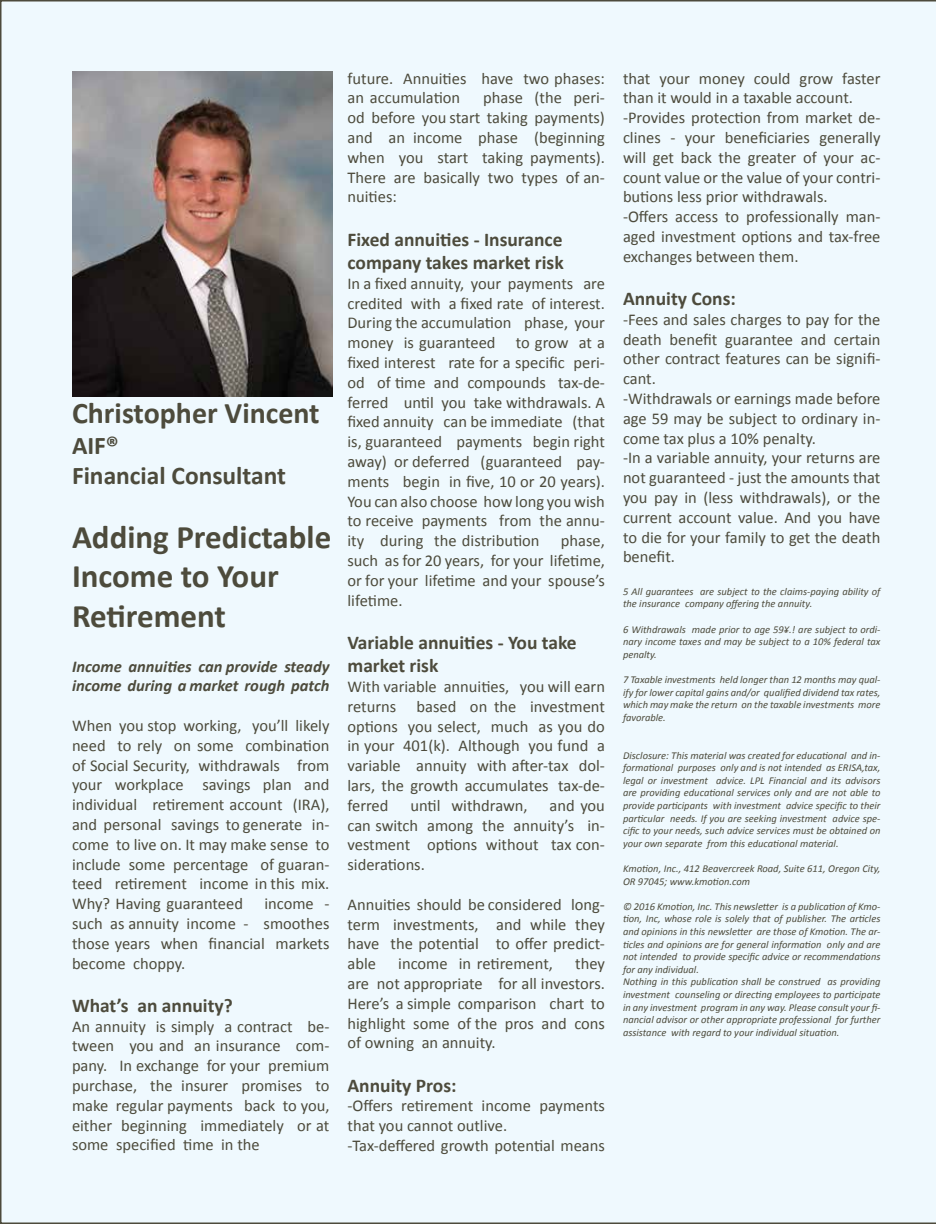
<style>
.page{position:relative;width:936px;height:1224px;background:#eff9fe}
.page>*{position:absolute;margin:0;border:0;box-sizing:border-box;transform-origin:0 0}
.t1{font:700 33px/39.6px "Calibri";color:#4d4b3c}
.t2{font:700 30px "Calibri";color:#4d4b3c}
.t3{font:700 25.5px/30.6px "Calibri";color:#4d4b3c}
.t4{font:700 19.5px/23.4px "Calibri";color:#4d4b3c}
.t5{font:16.5px/19.8px "Calibri";color:#4d4b3c;text-align:justify}
.t6{font:italic 700 16.5px/19.8px "Calibri";color:#4d4b3c}
.t7{font:italic 10.5px/12.6px "Calibri";color:#4d4b3c}
</style>
<div class="page">
<img style="left:72px;top:71px;width:260px;height:326px">
<h2 class="t2" style="left:72px;top:394px;width:249px">Christopher Vincent</h2>
<h3 class="t3" style="left:72px;top:430px;width:215px">AIF®<br>Financial Consultant</h3>
<h1 class="t1" style="left:72px;top:517px;width:261px">Adding Predictable<br>Income to Your<br>Retirement</h1>
<p class="t6" style="left:72px;top:656px;width:259px">Income annuities can provide steady income during a market rough patch</p>
<p class="t5" style="left:72px;top:716px;width:259px">When you stop working, you’ll likely need to rely on some combination of Social Security, withdrawals from your workplace savings plan and individual retirement account (IRA), and personal savings to generate in&shy;come to live on. It may make sense to include some percentage of guaran&shy;teed retirement income in this mix.<br>Why? Having guaranteed</p>
<p class="t5" style="left:72px;top:894px;width:259px;text-indent:192px">income - such as annuity income - smoothes those years when financial markets become choppy.</p>
<p class="t4" style="left:72px;top:994px;width:162px">What’s an annuity?</p>
<p class="t5" style="left:72px;top:1016px;width:259px">An annuity is simply a contract be&shy;tween you and an insurance com&shy;pany. In exchange for your premium purchase, the insurer promises to make regular payments back to you, either beginning immediately or at some specified time in the</p>
<p class="t5" style="left:348px;top:68px;width:259px">future. Annuities have two phases: an accumulation</p>
<p class="t5" style="left:348px;top:88px;width:259px;text-indent:136px">phase (the peri&shy;od before you start taking payments) and an income phase (beginning when you start taking payments).<br>There are basically two types of an&shy;nuities:</p>
<p class="t4" style="left:348px;top:227px;width:218px">Fixed annuities - Insurance company takes market risk</p>
<p class="t5" style="left:348px;top:274px;width:259px">In a fixed annuity, your payments are credited with a fixed rate of interest.<br>During the accumulation phase, your money is guaranteed to grow at a fixed interest rate for a specific peri&shy;od of time and compounds tax-de&shy;ferred until you take withdrawals. A fixed annuity can be immediate (that is, guaranteed payments begin right away) or deferred (guaranteed pay&shy;ments begin in five, 10 or 20 years).<br>You can also choose how long you wish to receive payments from the annu&shy;ity during the distribution</p>
<p class="t5" style="left:348px;top:531px;width:259px;text-indent:213px">phase, such as for 20 years, for your lifetime, or for your lifetime and your spouse’s lifetime.</p>
<p class="t4" style="left:348px;top:631px;width:231px">Variable annuities - You take market risk</p>
<p class="t5" style="left:348px;top:677px;width:259px">With variable annuities, you will earn returns based on the investment options you select, much as you do in your 401(k). Although you fund a variable annuity with after-tax dol&shy;lars, the growth accumulates tax-de&shy;ferred</p>
<p class="t5" style="left:410px;top:796px;width:119px">until withdrawn,</p>
<p class="t5" style="left:348px;top:796px;width:259px;text-indent:202px">and you can switch among the annuity’s in&shy;vestment options without tax con&shy;siderations.</p>
<p class="t5" style="left:348px;top:895px;width:259px">Annuities should be considered long&shy;term investments, and while they have the potential to offer predict&shy;able</p>
<p class="t5" style="left:348px;top:954px;width:259px;text-indent:228px">they are not appropriate for all investors.<br>Here’s a simple comparison chart to highlight some of the pros and cons of owning an annuity.</p>
<p class="t4" style="left:348px;top:1073px;width:111px">Annuity Pros:</p>
<p class="t5" style="left:348px;top:1096px;width:259px;text-align:left">-Offers retirement income payments that you cannot outlive.<br>-Tax-deffered growth potential means</p>
<p class="t5" style="left:398px;top:954px;width:156px">income in retirement,</p>
<p class="t5" style="left:623px;top:68px;width:259px;text-align:left">that your money could grow faster than it would in a taxable account. -Provides protection from market de&shy;clines - your beneficiaries generally will get back the greater of your ac&shy;count value or the value of your contri&shy;butions less prior withdrawals.<br>-Offers access to professionally man&shy;aged investment options and tax-free exchanges between them.</p>
<p class="t4" style="left:623px;top:287px;width:114px">Annuity Cons:</p>
<p class="t5" style="left:623px;top:310px;width:259px;text-align:left">-Fees and sales charges to pay for the death benefit guarantee and certain other contract features can be signifi&shy;cant.<br>-Withdrawals or earnings made before age 59 may be subject to ordinary in&shy;come tax plus a 10% penalty.<br>-In a variable annuity, your returns are not guaranteed - just the amounts that you pay in (less withdrawals), or the current account value. And you have to die for your family to get the death benefit.</p>
<p class="t7" style="left:623px;top:585px;width:259px">5 All guarantees are subject to the claims-paying ability of the insurance company offering the annuity.</p>
<p class="t7" style="left:623px;top:622px;width:259px;text-align:justify">6 Withdrawals made prior to age 59¥.! are subject to ordi&shy;nary income taxes and may be subject to a 10% federal tax penalty.</p>
<p class="t7" style="left:623px;top:673px;width:259px;text-align:justify">7 Taxable investments held longer than 12 months may qual&shy;ify for lower capital gains and/or qualified dividend tax rates, which may make the return on the taxable investments more favorable.</p>
<p class="t7" style="left:623px;top:748px;width:259px;text-align:justify">Disclosure: This material was created for educational and in&shy;formational purposes only and is not intended as ERISA,tax, legal or investment advice. LPL Financial and its advisors are providing educational services only and are not able to provide participants with investment advice specific to their particular needs. If you are seeking investment advice spe&shy;cific to your needs, such advice services must be obtained on your own separate from this educational material.</p>
<p class="t7" style="left:623px;top:862px;width:259px">Kmotion, Inc., 412 Beavercreek Road, Suite 611, Oregon City,<br>OR 97045; www.kmotion.com</p>
<p class="t7" style="left:623px;top:900px;width:259px">© 2016 Kmotion, Inc. This newsletter is a publication of Kmo&shy;tion, Inc, whose role is solely that of publisher. The articles and opinions in this newsletter are those of Kmotion. The ar&shy;ticles and opinions are for general information only and are not intended to provide specific advice or recommendations for any individual.<br>Nothing in this publication shall be construed as providing investment counseling or directing employees to participate in any investment program in any way. Please consult your fi&shy;nancial advisor or other appropriate professional for further assistance with regard to your individual situation.</p>
</div>
